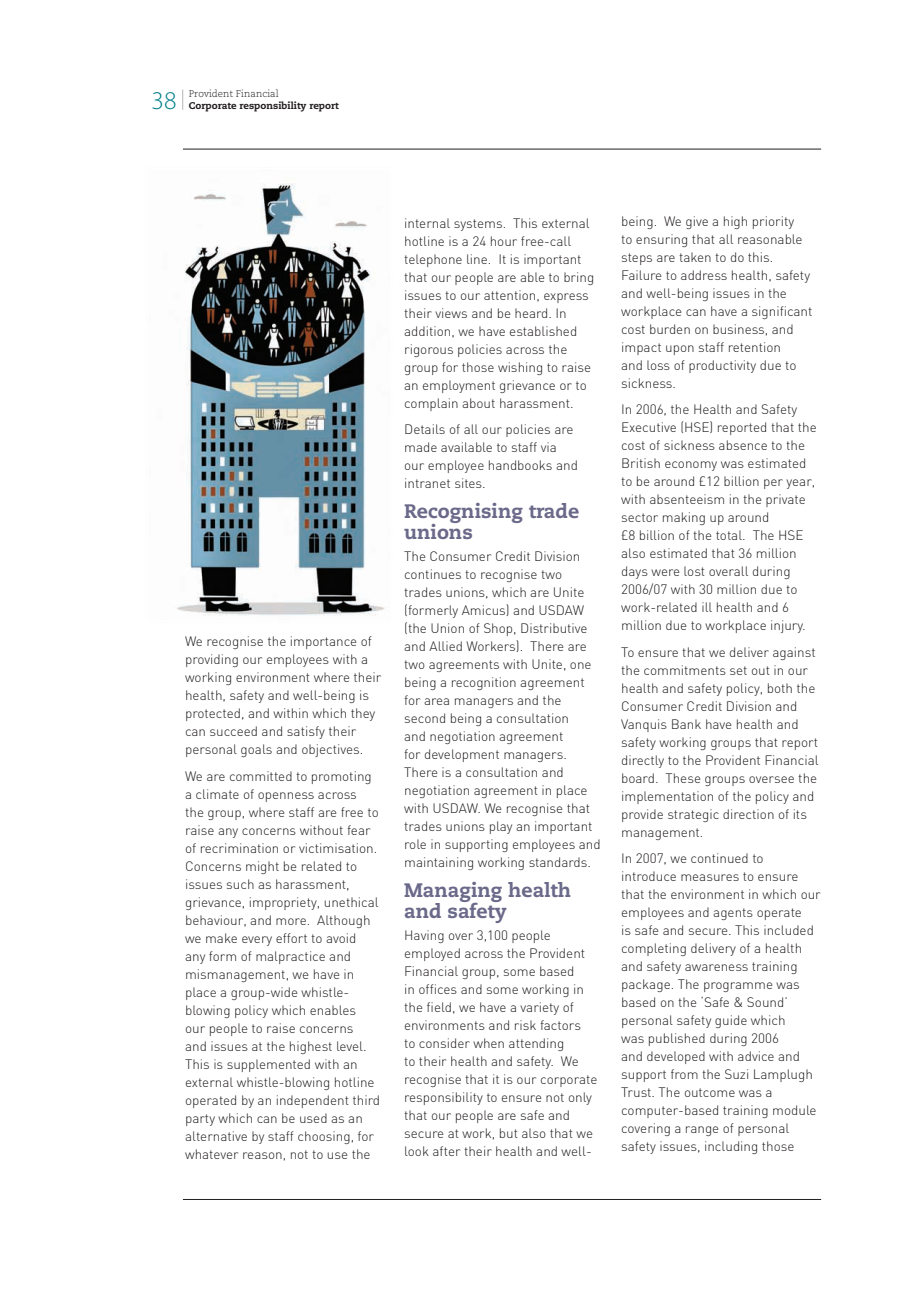
<style>
.page{position:relative;width:919px;height:1289px;background:#fff}
.page>*{position:absolute;margin:0;border:0;box-sizing:border-box;transform-origin:0 0}
.t1{font:300 25.5px "Myriad Pro";color:#048189}
.t2{font:800 19.5px/21px "Caecilia";color:#6a698a}
.t3{font:300 13.5px/18px "DIN";color:#231f20}
.t4{font:800 9.75px "Caecilia";color:#231f20}
.t5{font:300 9.75px "Caecilia";color:#231f20}
</style>
<div class="page">
<img style="left:177px;top:183px;width:208px;height:433px">
<svg style="left:182px;top:89px;width:1px;height:21px"></svg>
<hr style="left:183px;top:149px;width:638px;height:1px;background:#231f20">
<hr style="left:183px;top:1199px;width:638px;height:1px;background:#231f20">
<p class="t5" style="left:189px;top:90px;width:91px">Provident Financial</p>
<h1 class="t1" style="left:152px;top:91px;width:26px">38</h1>
<p class="t4" style="left:189px;top:101px;width:151px">Corporate responsibility report</p>
<p class="t3" style="left:185px;top:634px;width:198px">We recognise the importance of providing our employees with a working environment where their health, safety and well-being is protected, and within which they can succeed and satisfy their personal goals and objectives.</p>
<p class="t3" style="left:185px;top:768px;width:196px">We are committed to promoting a climate of openness across<br>the group, where staff are free to raise any concerns without fear of recrimination or victimisation.<br>Concerns might be related to issues such as harassment, grievance, impropriety, unethical behaviour, and more. Although we make every effort to avoid any form of malpractice and mismanagement, we have in place a group-wide whistle&shy;blowing policy which enables<br>our people to raise concerns<br>and issues at the highest level.<br>This is supplemented with an external whistle-blowing hotline operated by an independent third party which can be used as an alternative by staff choosing, for whatever reason, not to use the</p>
<p class="t3" style="left:404px;top:215px;width:192px">internal systems. This external hotline is a 24 hour free-call telephone line. It is important that our people are able to bring issues to our attention, express their views and be heard. In addition, we have established rigorous policies across the group for those wishing to raise an employment grievance or to complain about harassment.</p>
<p class="t3" style="left:404px;top:422px;width:175px">Details of all our policies are made available to staff via our employee handbooks and intranet sites.</p>
<h2 class="t2" style="left:404px;top:502px;width:177px">Recognising trade unions</h2>
<p class="t3" style="left:404px;top:549px;width:198px">The Consumer Credit Division continues to recognise two trades unions, which are Unite (formerly Amicus) and USDAW (the Union of Shop, Distributive and Allied Workers). There are two agreements with Unite, one being a recognition agreement for area managers and the second being a consultation<br>and negotiation agreement<br>for development managers.<br>There is a consultation and negotiation agreement in place with USDAW. We recognise that trades unions play an important role in supporting employees and maintaining working standards.</p>
<h2 class="t2" style="left:404px;top:881px;width:168px">Managing health and safety</h2>
<p class="t3" style="left:404px;top:927px;width:195px">Having over 3,100 people employed across the Provident<br>Financial group, some based<br>in offices and some working in the field, we have a variety of environments and risk factors<br>to consider when attending<br>to their health and safety. We recognise that it is our corporate responsibility to ensure not only that our people are safe and secure at work, but also that we look after their health and well-</p>
<p class="t3" style="left:621px;top:213px;width:193px">being. We give a high priority<br>to ensuring that all reasonable steps are taken to do this.<br>Failure to address health, safety and well-being issues in the workplace can have a significant cost burden on business, and impact upon staff retention<br>and loss of productivity due to sickness.</p>
<p class="t3" style="left:621px;top:402px;width:197px">In 2006, the Health and Safety<br>Executive (HSE) reported that the cost of sickness absence to the<br>British economy was estimated to be around £12 billion per year, with absenteeism in the private sector making up around<br>£8 billion of the total. The HSE also estimated that 36 million days were lost overall during<br>2006/07 with 30 million due to work-related ill health and 6 million due to workplace injury.</p>
<p class="t3" style="left:621px;top:644px;width:199px">To ensure that we deliver against the commitments set out in our health and safety policy, both the<br>Consumer Credit Division and<br>Vanquis Bank have health and safety working groups that report directly to the Provident Financial board. These groups oversee the implementation of the policy and provide strategic direction of its management.</p>
<p class="t3" style="left:621px;top:851px;width:201px">In 2007, we continued to introduce measures to ensure that the environment in which our employees and agents operate<br>is safe and secure. This included completing delivery of a health and safety awareness training package. The programme was based on the ‘Safe &amp; Sound’ personal safety guide which<br>was published during 2006<br>and developed with advice and support from the Suzi Lamplugh<br>Trust. The outcome was a computer-based training module covering a range of personal safety issues, including those</p>
</div>
